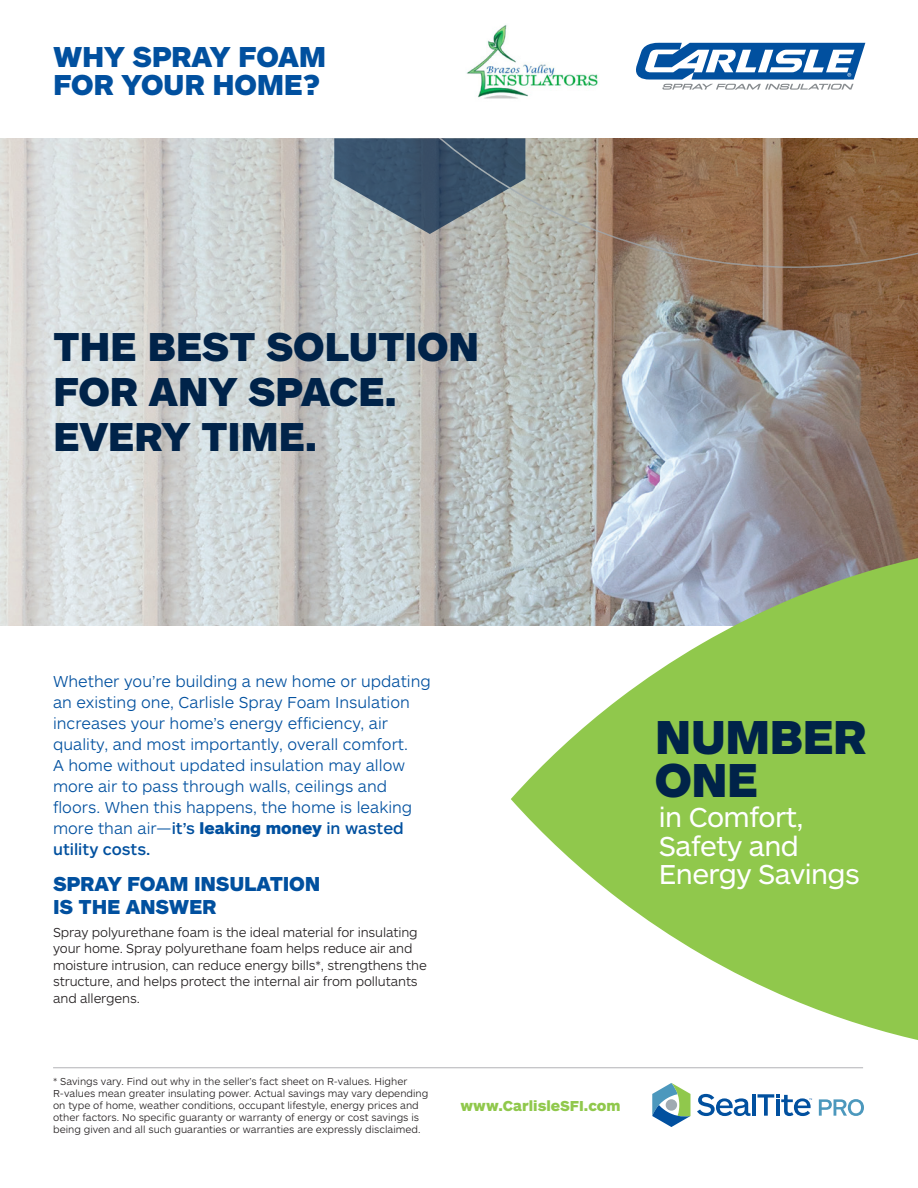
<style>
.page{position:relative;width:918px;height:1188px;background:#fff}
.page>*{position:absolute;margin:0;border:0;box-sizing:border-box;transform-origin:0 0}
.Body_Copy{font:900 49.5px/43.5px "ARS Maquette Pro";letter-spacing:-.02em;color:#002349}
.Body_Copy-2{font:900 42px "ARS Maquette Pro";letter-spacing:-.01em;color:#002349}
.Body_Copy-3{font:900 30px/28.5px "ARS Maquette Pro";letter-spacing:-.01em;color:#01509f}
.Body_Copy-4{font:28.5px/28.5px "ARS Maquette Pro";letter-spacing:-.02em;color:#fff}
.Blue_H2_Heads{font:900 21px/22.5px "ARS Maquette Pro";letter-spacing:-.01em;color:#01509f}
.Body_Copy-5{font:300 16.5px/21px "ARS Maquette Pro";color:#01509f}
.Body_Copy-6{font:900 15px "ARS Maquette Pro";color:#90c84c}
.Body_Copy-7{font:300 13.5px/16.5px "ARS Maquette Pro";letter-spacing:-.01em;color:#231f20}
.Body_Copy-8{font:300 10.5px/12px "ARS Maquette Pro";color:#231f20}
.s1{font-weight:500}
.s2{font-weight:900}
</style>
<div class="page">
<img style="left:0;top:138px;width:918px;height:488px">
<svg style="left:511px;top:555px;width:407px;height:485px;fill:#90c84c"></svg>
<hr style="left:53px;top:1067px;width:810px;height:1px;background:#b2b3b7">
<svg style="left:242px;top:138px;width:676px;height:130px;background:#928578"></svg>
<svg style="left:636px;top:43px;width:229px;height:47px"></svg>
<svg style="left:697px;top:1094px;width:54px;height:22px"></svg>
<hr style="left:752px;top:1094px;width:4px;height:22px;background:#01509f">
<svg style="left:758px;top:1094px;width:54px;height:22px"></svg>
<svg style="left:652px;top:1083px;width:38px;height:44px"></svg>
<svg style="left:819px;top:1099px;width:45px;height:17px"></svg>
<img style="left:466px;top:25px;width:133px;height:74px">
<p class="Body_Copy-3" style="left:53px;top:41px;width:275px">WHY SPRAY FOAM<br>FOR YOUR HOME?</p>
<p class="Body_Copy-2" style="left:53px;top:319px;width:428px">THE BEST SOLUTION</p>
<p class="Body_Copy-2" style="left:53px;top:364px;width:345px">FOR ANY SPACE.</p>
<p class="Body_Copy-2" style="left:53px;top:409px;width:266px">EVERY TIME.</p>
<p class="Body_Copy-5" style="left:53px;top:670px;width:379px">Whether you’re building a new home or updating an existing one, Carlisle Spray Foam Insulation increases your home’s energy efficiency, air quality, and most importantly, overall comfort.<br>A home without updated insulation may allow more air to pass through walls, ceilings and floors. When this happens, the home is leaking more than air—<span class="s1">it’s</span> <span class="s2">leaking money</span> <span class="s1">in wasted utility costs.</span></p>
<p class="Blue_H2_Heads" style="left:53px;top:872px;width:269px">SPRAY FOAM INSULATION<br>IS THE ANSWER</p>
<p class="Body_Copy-7" style="left:53px;top:923px;width:375px">Spray polyurethane foam is the ideal material for insulating your home. Spray polyurethane foam helps reduce air and moisture intrusion, can reduce energy bills*, strengthens the structure, and helps protect the internal air from pollutants and allergens.</p>
<p class="Body_Copy-8" style="left:53px;top:1075px;width:377px">* Savings vary. Find out why in the seller’s fact sheet on R-values. Higher R-values mean greater insulating power. Actual savings may vary depending on type of home, weather conditions, occupant lifestyle, energy prices and other factors. No specific guaranty or warranty of energy or cost savings is being given and all such guaranties or warranties are expressly disclaimed.</p>
<p class="Body_Copy-6" style="left:461px;top:1096px;width:162px">www.CarlisleSFI.com</p>
<p class="Body_Copy" style="left:655px;top:712px;width:214px">NUMBER<br>ONE</p>
<p class="Body_Copy-4" style="left:659px;top:802px;width:203px">in Comfort,<br>Safety and<br>Energy Savings</p>
</div>
